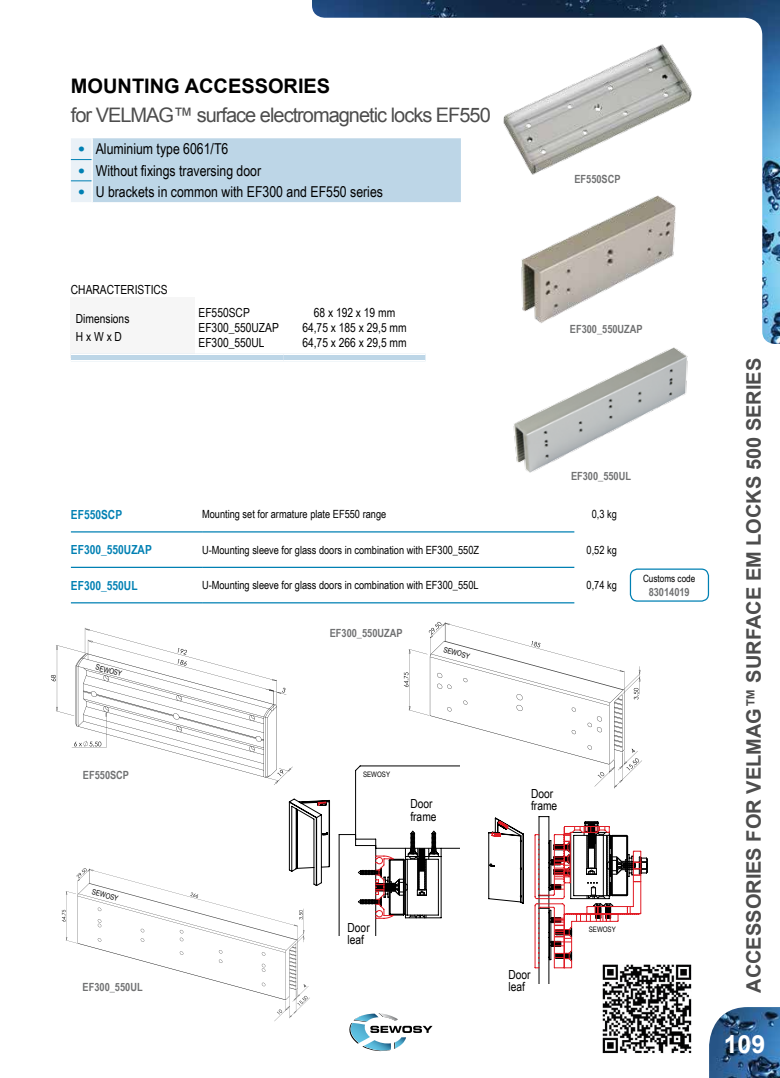
<style>
.page{position:relative;width:780px;height:1078px;background:#fff}
.page>*{position:absolute;margin:0;border:0;box-sizing:border-box;transform-origin:0 0}
.t1{font:700 25px "Arial";color:#fff}
.t2{font:700 20px "Arial";color:#4d4d4d}
.t3{font:20px "Arial";letter-spacing:-.05em;color:#4d4d4d}
.t4{font:700 20px "Arial";color:#000}
.t5{font:15px "Arial Narrow";color:#000}
.t6{font:12.5px/15px "Arial Narrow";color:#000}
.t7{font:700 12.5px "Arial Narrow";color:#0080b3}
.t8{font:11.25px "Arial Narrow";color:#000}
.t9{font:700 11.25px "Arial Narrow";color:#707172}
.t10{font:10px "Arial Narrow";color:#000}
.t11{font:7.5px "Arial Narrow";color:#000}
.s1{font-family:"Arial";font-weight:700;font-size:17.5px;color:#0080b3}
</style>
<div class="page">
<svg style="left:349px;top:1013px;width:83px;height:38px"></svg>
<img style="left:709px;top:1007px;width:71px;height:70px">
<img style="left:312px;top:0;width:468px;height:344px">
<svg style="left:71px;top:138px;width:390px;height:64px;background:#bfd7e7"></svg>
<hr style="left:71px;top:531px;width:131px;height:1px;background:#0080b3">
<hr style="left:202px;top:531px;width:372px;height:1px;background:#0080b3">
<hr style="left:71px;top:566px;width:131px;height:2px;background:#0080b3">
<hr style="left:202px;top:566px;width:372px;height:2px;background:#0080b3">
<hr style="left:71px;top:602px;width:131px;height:1px;background:#0080b3">
<hr style="left:202px;top:602px;width:372px;height:1px;background:#0080b3">
<div style="left:629px;top:568px;width:80px;height:33px;border:1px solid #0080b3;border-radius:7px"></div>
<div style="left:71px;top:297px;width:124px;height:60px;background:#f6f6f6"></div>
<svg style="left:312px;top:297px;width:113px;height:47px"></svg>
<div style="left:71px;top:353px;width:124px;height:8px;background:#bdd6e7"></div>
<div style="left:195px;top:353px;width:88px;height:8px;background:#bdd6e7"></div>
<div style="left:283px;top:353px;width:142px;height:8px;background:#bdd6e7"></div>
<hr style="left:71px;top:353px;width:124px;height:2px;background:#fff">
<hr style="left:71px;top:360px;width:124px;height:1px;background:#fff">
<hr style="left:195px;top:353px;width:88px;height:2px;background:#fff">
<hr style="left:195px;top:360px;width:88px;height:1px;background:#fff">
<hr style="left:283px;top:353px;width:142px;height:2px;background:#fff">
<hr style="left:283px;top:360px;width:142px;height:1px;background:#fff">
<img style="left:503px;top:339px;width:195px;height:134px">
<img style="left:509px;top:187px;width:176px;height:142px">
<img style="left:495px;top:38px;width:204px;height:142px">
<svg style="left:339px;top:621px;width:308px;height:362px"></svg>
<svg style="left:62px;top:798px;width:268px;height:222px"></svg>
<svg style="left:51px;top:628px;width:242px;height:156px"></svg>
<img style="left:602px;top:964px;width:89px;height:88px">
<h2 class="t4" style="left:71px;top:72px;width:129px">MOUNTING ACCESSO</h2>
<h2 class="t4" style="left:283px;top:72px;width:34px">RIES</h2>
<h2 class="t3" style="left:71px;top:102px;width:421px">for VELMAG™ surface electromagnetic locks EF550</h2>
<h3 class="t5" style="left:78px;top:138px;width:151px"><span class="s1">•</span> Aluminium type 6061/T6</h3>
<h3 class="t5" style="left:78px;top:159px;width:184px"><span class="s1">•</span> Without fixings traversing door</h3>
<h3 class="t5" style="left:78px;top:181px;width:306px"><span class="s1">•</span> U brackets in common with EF300 and EF550 series</h3>
<p class="t9" style="left:574px;top:170px;width:48px">EF550SCP</p>
<p class="t6" style="left:71px;top:281px;width:98px">CHARACTERISTICS</p>
<p class="t6" style="left:76px;top:309px;width:55px;line-height:17.5px">Dimensions<br>H x W x D</p>
<p class="t6" style="left:198px;top:304px;width:82px">EF550SCP<br>EF300_550UZAP<br>EF300_550UL</p>
<p class="t6" style="left:302px;top:304px;width:106px;text-align:center">68 x 192 x 19 mm<br>64,75 x 185 x 29,5 mm<br>64,75 x 266 x 29,5 mm</p>
<p class="t9" style="left:570px;top:320px;width:74px">EF300_550UZAP</p>
<p class="t9" style="left:571px;top:467px;width:61px">EF300_550UL</p>
<p class="t7" style="left:71px;top:504px;width:53px">EF550SCP</p>
<p class="t8" style="left:202px;top:506px;width:186px">Mounting set for armature plate EF550 range</p>
<p class="t8" style="left:591px;top:506px;width:27px">0,3 kg</p>
<p class="t7" style="left:71px;top:540px;width:82px">EF300_550UZAP</p>
<p class="t8" style="left:202px;top:541px;width:278px">U-Mounting sleeve for glass doors in combination with EF300_550Z</p>
<p class="t8" style="left:586px;top:541px;width:32px">0,52 kg</p>
<p class="t7" style="left:71px;top:575px;width:68px">EF300_550UL</p>
<p class="t8" style="left:202px;top:577px;width:278px">U-Mounting sleeve for glass doors in combination with EF300_550L</p>
<p class="t8" style="left:586px;top:577px;width:32px">0,74 kg</p>
<p class="t11" style="left:97px;top:661px;width:29px;rotate:15deg">SEWOSY</p>
<p class="t9" style="left:330px;top:624px;width:74px">EF300_550UZAP</p>
<p class="t11" style="left:445px;top:643px;width:29px;rotate:15deg">SEWOSY</p>
<p class="t10" style="left:643px;top:570px;width:54px">Customs code</p>
<p class="t9" style="left:648px;top:583px;width:43px">83014019</p>
<p class="t9" style="left:83px;top:765px;width:48px">EF550SCP</p>
<p class="t11" style="left:363px;top:769px;width:28px">SEWOSY</p>
<p class="t6" style="left:410px;top:797px;width:28px;line-height:12.5px">Door frame</p>
<p class="t11" style="left:94px;top:885px;width:29px;rotate:15deg">SEWOSY</p>
<p class="t9" style="left:83px;top:977px;width:61px">EF300_550UL</p>
<p class="t6" style="left:347px;top:920px;width:24px;line-height:12.5px">Door leaf</p>
<p class="t6" style="left:531px;top:786px;width:28px;line-height:12.5px">Door frame</p>
<p class="t6" style="left:508px;top:967px;width:24px;line-height:12.5px">Door leaf</p>
<p class="t11" style="left:588px;top:923px;width:28px">SEWOSY</p>
<h2 class="t2" style="left:740px;top:992px;width:636px;rotate:-90deg">ACCESSORIES FOR VELMAG™ SURFACE EM LOCKS 500 SERIES</h2>
<h1 class="t1" style="left:723px;top:1027px;width:43px">109</h1>
</div>
